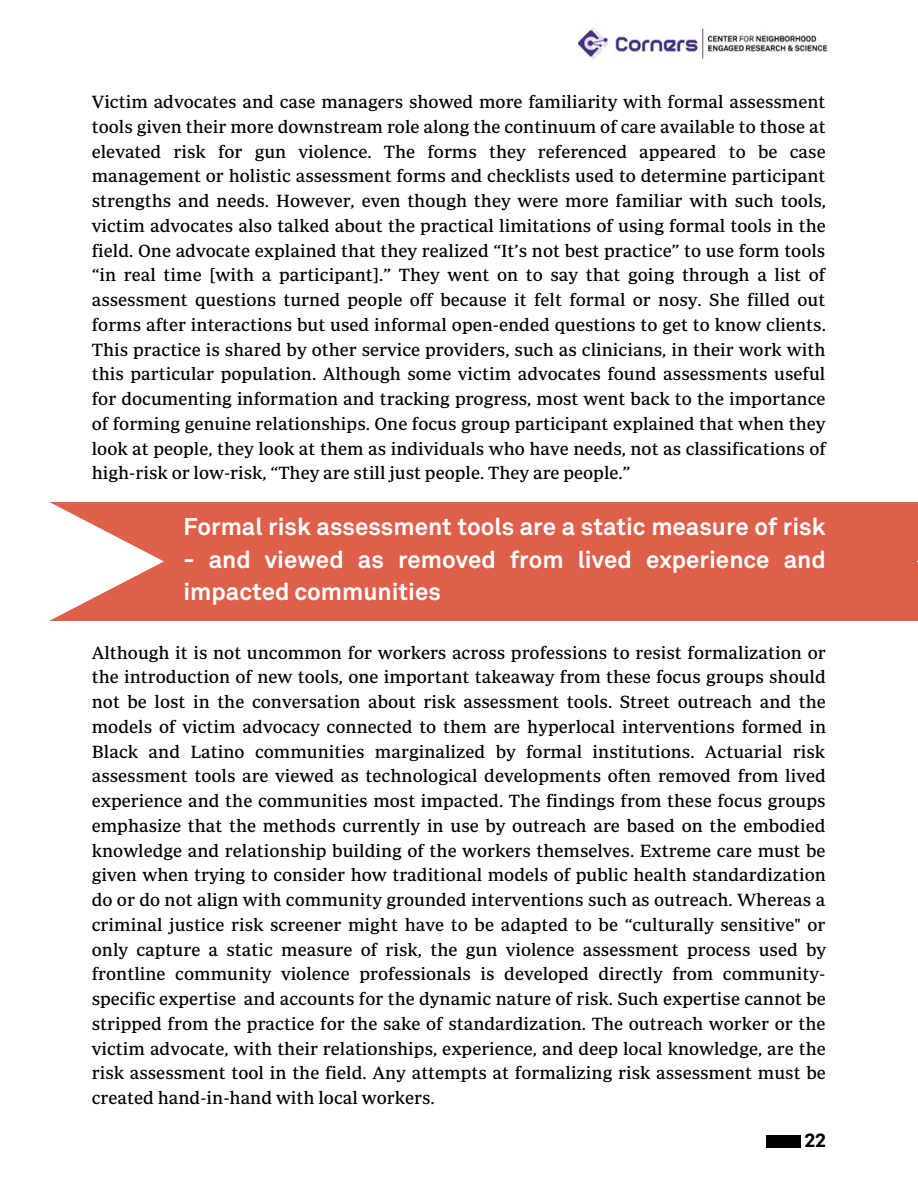
<style>
.page{position:relative;width:918px;height:1188px;background:#fff}
.page>*{position:absolute;margin:0;border:0;box-sizing:border-box;transform-origin:0 0}
.t1{font:24px/32.7px "Akk Bd Pro 1";color:#fff}
.t2{font:600 19.5px "Campton";color:#000}
.t3{font:18px/24.8px "Periodico Text";color:#000;text-align:justify}
</style>
<div class="page">
<div style="left:766px;top:1135px;width:34px;height:13px;background:#000"></div>
<img style="left:579px;top:28px;width:247px;height:31px">
<div style="left:49px;top:502px;width:869px;height:119px;background:#de5f4a"></div>
<p class="t3" style="left:92px;top:89px;width:736px">Victim advocates and case managers showed more familiarity with formal assessment tools given their more downstream role along the continuum of care available to those at elevated risk for gun violence. The forms they referenced appeared to be case management or holistic assessment forms and checklists used to determine participant strengths and needs. However, even though they were more familiar with such tools, victim advocates also talked about the practical limitations of using formal tools in the field. One advocate explained that they realized “It’s not best practice” to use form tools “in real time [with a participant].” They went on to say that going through a list of assessment questions turned people off because it felt formal or nosy. She filled out forms after interactions but used informal open-ended questions to get to know clients.<br>This practice is shared by other service providers, such as clinicians, in their work with this particular population. Although some victim advocates found assessments useful for documenting information and tracking progress, most went back to the importance of forming genuine relationships. One focus group participant explained that when they look at people, they look at them as individuals who have needs, not as classifications of high-risk or low-risk, “They are still just people. They are people.”</p>
<p class="t1" style="left:183px;top:512px;width:644px">Formal risk assessment tools are a static measure of risk</p>
<p class="t1" style="left:183px;top:544px;width:644px">- and viewed as removed from lived experience and impacted communities</p>
<p class="t3" style="left:92px;top:640px;width:736px">Although it is not uncommon for workers across professions to resist formalization or the introduction of new tools, one important takeaway from these focus groups should not be lost in the conversation about risk assessment tools. Street outreach and the models of victim advocacy connected to them are hyperlocal interventions formed in Black and Latino communities marginalized by formal institutions. Actuarial risk assessment tools are viewed as technological developments often removed from lived experience and the communities most impacted. The findings from these focus groups emphasize that the methods currently in use by outreach are based on the embodied knowledge and relationship building of the workers themselves. Extreme care must be given when trying to consider how traditional models of public health standardization do or do not align with community grounded interventions such as outreach. Whereas a criminal justice risk screener might have to be adapted to be “culturally sensitive" or only capture a static measure of risk, the gun violence assessment process used by frontline community violence professionals is developed directly from community&shy;specific expertise and accounts for the dynamic nature of risk. Such expertise cannot be stripped from the practice for the sake of standardization. The outreach worker or the victim advocate, with their relationships, experience, and deep local knowledge, are the risk assessment tool in the field. Any attempts at formalizing risk assessment must be created hand-in-hand with local workers.</p>
<p class="t2" style="left:804px;top:1128px;width:23px">22</p>
</div>
